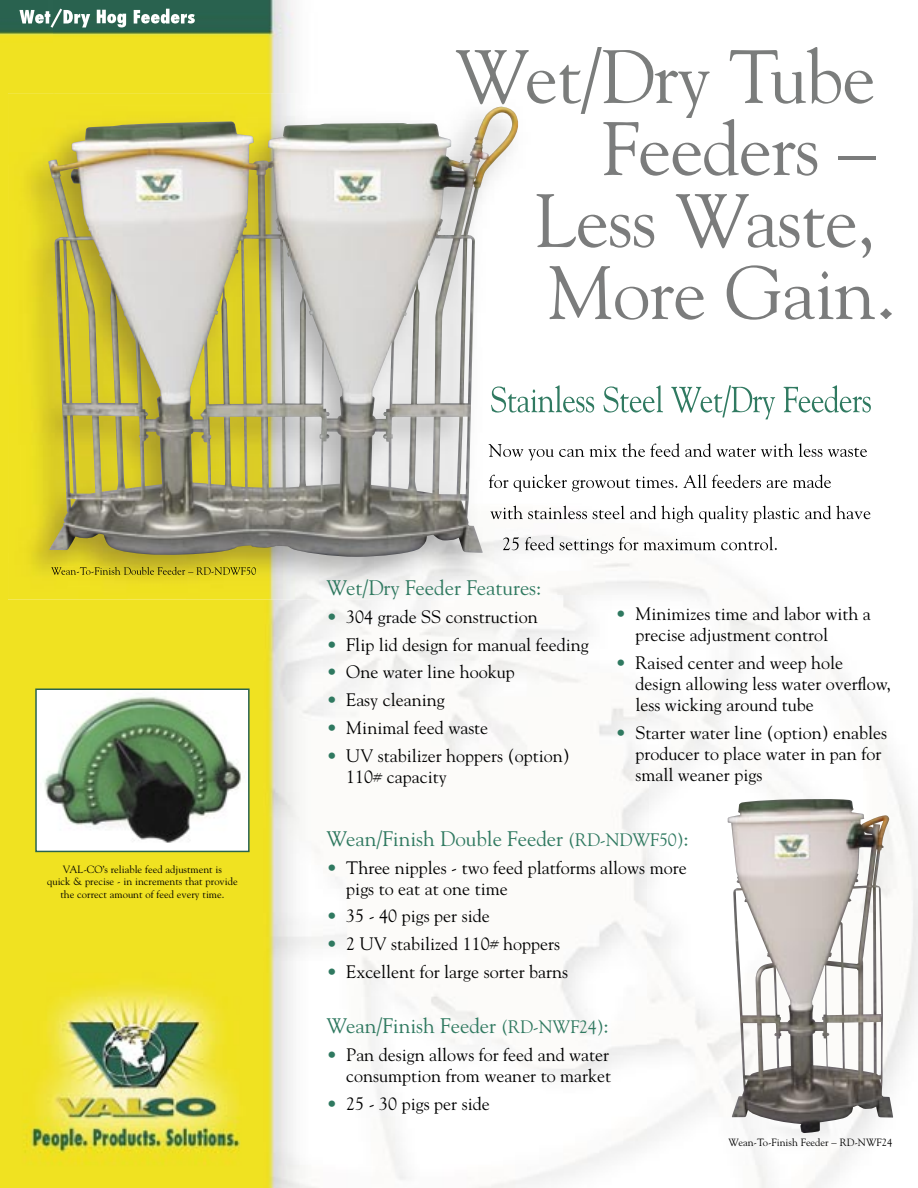
<style>
.page{position:relative;width:918px;height:1188px;background:#fff}
.page>*{position:absolute;margin:0;border:0;box-sizing:border-box;transform-origin:0 0}
.t1{font:75px/72px "Goudy";letter-spacing:-.015em;color:#7b7c7c;text-align:center}
.t2{font:21px "Goudy";color:#2f7960}
.t3{font:18px/21px "Goudy";color:#000}
.t4{font:10.5px/12.6px "Goudy";color:#000;text-align:center}
.s1{font-size:81px}
.s2{color:#2f7960}
.s3{font-size:18px}
</style>
<div class="page">
<img style="left:0;top:594px;width:648px;height:594px">
<img style="left:0;top:0;width:54px;height:594px">
<img style="left:54px;top:0;width:402px;height:93px">
<img style="left:532px;top:385px;width:339px;height:34px">
<img style="left:532px;top:443px;width:335px;height:16px">
<img style="left:532px;top:474px;width:299px;height:18px">
<img style="left:532px;top:506px;width:339px;height:17px">
<img style="left:532px;top:537px;width:245px;height:17px">
<img style="left:456px;top:47px;width:418px;height:71px">
<img style="left:37px;top:690px;width:211px;height:161px">
<hr style="left:35px;top:689px;width:2px;height:162px;background:#29634f">
<hr style="left:36px;top:851px;width:213px;height:1px;background:#29634f">
<hr style="left:248px;top:689px;width:2px;height:162px;background:#29634f">
<hr style="left:36px;top:688px;width:213px;height:2px;background:#29634f">
<svg style="left:19px;top:9px;width:176px;height:19px"></svg>
<img style="left:8px;top:93px;width:524px;height:506px">
<img style="left:523px;top:385px;width:9px;height:34px">
<img style="left:523px;top:443px;width:9px;height:17px">
<img style="left:523px;top:474px;width:9px;height:18px">
<img style="left:523px;top:506px;width:9px;height:17px">
<img style="left:523px;top:537px;width:9px;height:17px">
<img style="left:456px;top:93px;width:76px;height:25px">
<img style="left:51px;top:567px;width:205px;height:8px">
<img style="left:48px;top:106px;width:475px;height:451px">
<img style="left:728px;top:799px;width:165px;height:334px">
<h1 class="t1" style="left:535px;top:111px;width:364px">Feeders –<br>Less Waste,<br>More Gain<span class="s1">.</span></h1>
<p class="t4" style="left:47px;top:863px;width:192px">VAL-CO’s reliable feed adjustment is<br>quick &amp; precise - in increments that provide the correct amount of feed every time.</p>
<p class="t2" style="left:326px;top:575px;width:217px">Wet/Dry Feeder Features:</p>
<p class="t3" style="left:326px;top:605px;width:213px"><span class="s2">•</span> 304 grade SS construction</p>
<p class="t3" style="left:326px;top:633px;width:264px"><span class="s2">•</span> Flip lid design for manual feeding</p>
<p class="t3" style="left:326px;top:661px;width:190px"><span class="s2">•</span> One water line hookup</p>
<p class="t3" style="left:326px;top:689px;width:120px"><span class="s2">•</span> Easy cleaning</p>
<p class="t3" style="left:326px;top:716px;width:163px"><span class="s2">•</span> Minimal feed waste</p>
<p class="t3" style="left:346px;top:744px;width:225px;text-indent:-20px"><span class="s2">•</span> UV stabilizer hoppers (option)<br>110# capacity</p>
<p class="t3" style="left:635px;top:603px;width:237px;text-indent:-20px"><span class="s2">•</span> Minimizes time and labor with a precise adjustment control</p>
<p class="t3" style="left:635px;top:652px;width:257px;text-indent:-20px"><span class="s2">•</span> Raised center and weep hole design allowing less water overflow, less wicking around tube</p>
<p class="t3" style="left:635px;top:722px;width:253px;text-indent:-20px"><span class="s2">•</span> Starter water line (option) enables producer to place water in pan for small weaner pigs</p>
<p class="t2" style="left:326px;top:826px;width:364px">Wean/Finish Double Feeder <span class="s3">(RD-NDWF50)</span>:</p>
<p class="t3" style="left:346px;top:856px;width:342px;text-indent:-20px"><span class="s2">•</span> Three nipples - two feed platforms allows more pigs to eat at one time</p>
<p class="t3" style="left:326px;top:905px;width:165px"><span class="s2">•</span> 35 - 40 pigs per side</p>
<p class="t3" style="left:326px;top:933px;width:235px"><span class="s2">•</span> 2 UV stabilized 110# hoppers</p>
<p class="t3" style="left:326px;top:961px;width:243px"><span class="s2">•</span> Excellent for large sorter barns</p>
<p class="t2" style="left:326px;top:1013px;width:284px">Wean/Finish Feeder <span class="s3">(RD-NWF24)</span>:</p>
<p class="t3" style="left:326px;top:1044px;width:286px;text-align:right"><span class="s2">•</span> Pan design allows for feed and water consumption from weaner to market</p>
<p class="t3" style="left:326px;top:1093px;width:165px"><span class="s2">•</span> 25 - 30 pigs per side</p>
<p class="t4" style="left:728px;top:1136px;width:165px">Wean-To-Finish Feeder – RD-NWF24</p>
</div>
